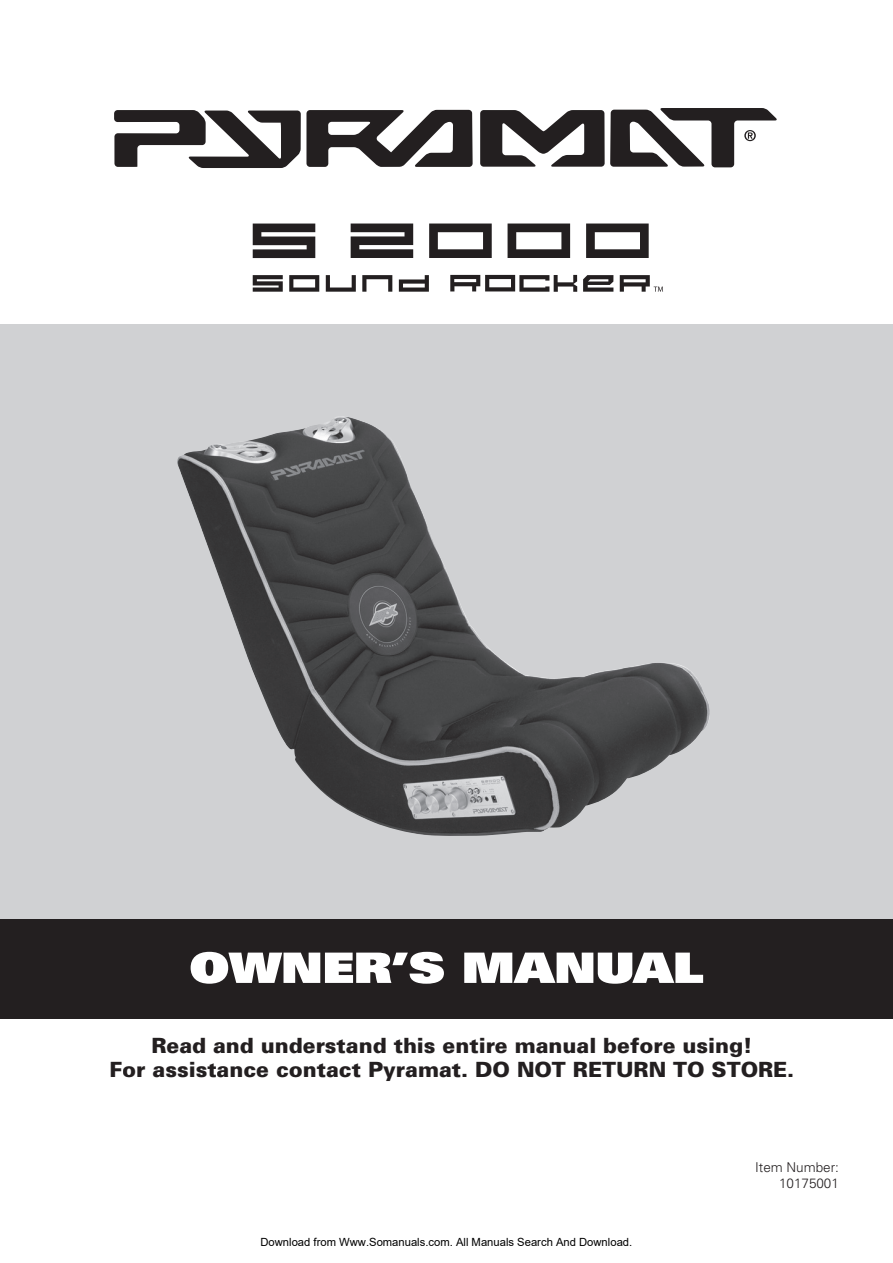
<style>
.page{position:relative;width:893px;height:1263px;background:#fff}
.page>*{position:absolute;margin:0;border:0;box-sizing:border-box;transform-origin:0 0}
.t1{font:900 42px "Univers";letter-spacing:-.01em;color:#fff;scale:1.2 1}
.t2{font:900 21px/24px "Univers";color:#231f20;text-align:center}
.t3{font:300 13.5px/15.8px "Univers";color:#231f20;text-align:right}
.t4{font:11.25px "Arial";color:#000}
</style>
<div class="page">
<div style="left:0;top:324px;width:893px;height:675px;background:#d0d1d3"></div>
<div style="left:0;top:999px;width:893px;height:20px;background:#231f20"></div>
<div style="left:0;top:919px;width:893px;height:80px;background:#231f20"></div>
<svg style="left:114px;top:108px;width:663px;height:60px"></svg>
<img style="left:177px;top:416px;width:533px;height:420px">
<svg style="left:351px;top:223px;width:62px;height:35px"></svg>
<svg style="left:586px;top:223px;width:63px;height:35px"></svg>
<svg style="left:508px;top:223px;width:62px;height:35px"></svg>
<svg style="left:429px;top:223px;width:63px;height:35px"></svg>
<svg style="left:253px;top:275px;width:30px;height:17px"></svg>
<svg style="left:253px;top:224px;width:62px;height:34px"></svg>
<svg style="left:289px;top:275px;width:30px;height:17px"></svg>
<svg style="left:326px;top:275px;width:30px;height:17px"></svg>
<svg style="left:362px;top:275px;width:30px;height:17px"></svg>
<svg style="left:399px;top:275px;width:30px;height:17px"></svg>
<svg style="left:583px;top:275px;width:30px;height:17px"></svg>
<svg style="left:450px;top:275px;width:127px;height:17px"></svg>
<svg style="left:620px;top:275px;width:43px;height:17px"></svg>
<h1 class="t1" style="left:189px;top:940px;width:430px">OWNER’S MANUAL</h1>
<p class="t2" style="left:109px;top:1033px;width:686px">Read and understand this entire manual before using!<br>For assistance contact Pyramat. DO NOT RETURN TO STORE.</p>
<p class="t4" style="left:260px;top:1235px;width:373px">Download from Www.Somanuals.com. All Manuals Search And Download.</p>
<p class="t3" style="left:755px;top:1159px;width:85px">Item Number:<br>10175001</p>
</div>
